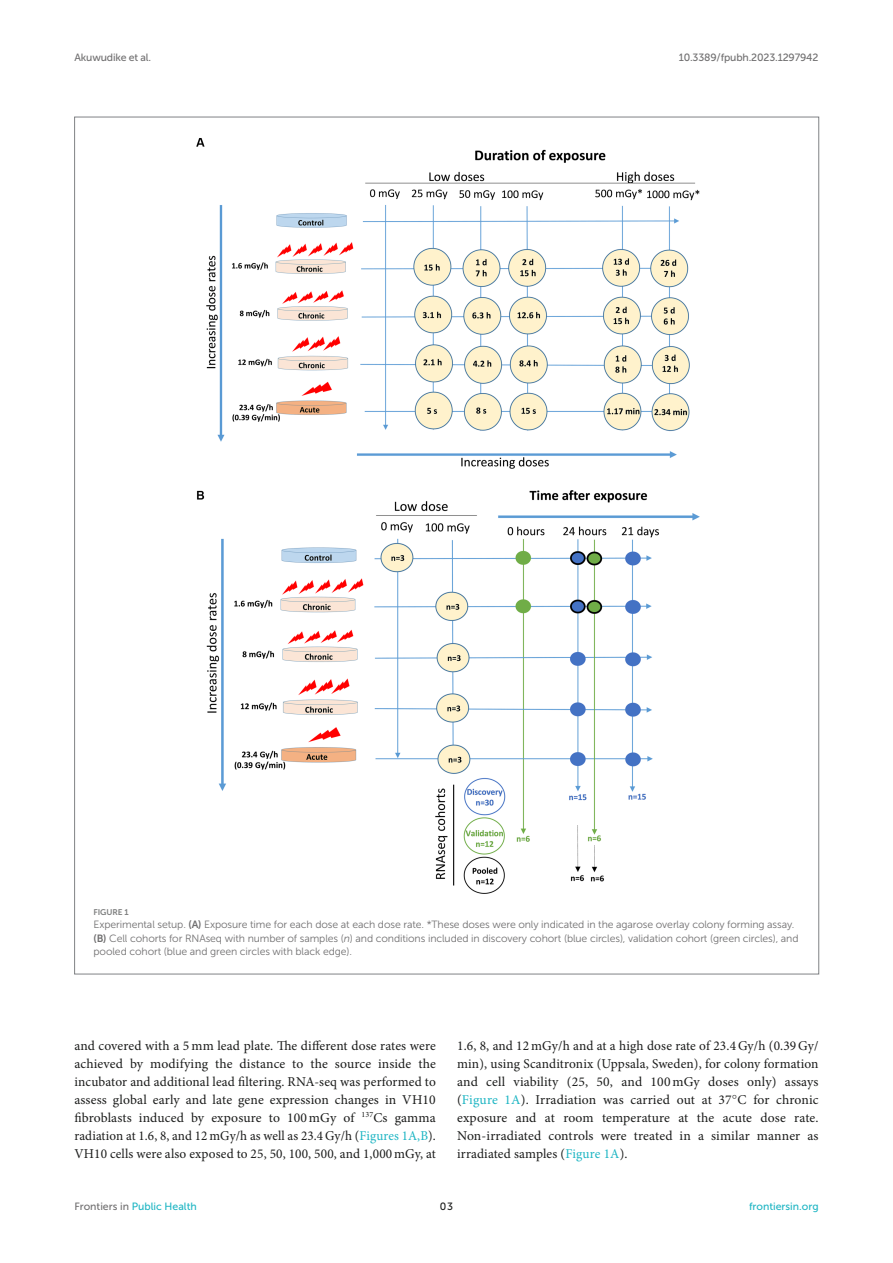
<style>
.page{position:relative;width:893px;height:1263px;background:#fff}
.page>*{position:absolute;margin:0;border:0;box-sizing:border-box;transform-origin:0 0}
.TEXT_FLUSH{font:13.5px/18px "Minion Pro";letter-spacing:.01em;color:#1b1c1b;text-align:justify}
.FIG_LEG{font:10.5px/13.5px "Museo Sans 300";letter-spacing:-.01em;color:#706f70}
.t1{font:10.5px "Museo Sans 500";letter-spacing:-.015em;color:#706f70}
.t2{font:10.5px "Museo Sans 500";color:#1db5c3}
.t3{font:10.5px "Museo Sans 500";color:#1b1c1b}
.FIG_HD{font:8.25px "Museo Sans 700";letter-spacing:-.01em;color:#7e7f7f}
.s1{font-family:"Museo Sans 700"}
.s2{font-style:italic}
.s3{color:#1db5c3}
.s4{font-family:"STIX"}
.s5{color:#706f70}
</style>
<div class="page">
<img style="left:196px;top:138px;width:504px;height:756px">
<p class="t1" style="left:74px;top:51px;width:78px">Akuwudike et al.</p>
<p class="t1" style="left:679px;top:51px;width:141px">10.3389/fpubh.2023.1297942</p>
<p class="FIG_HD" style="left:94px;top:907px;width:37px">FIGURE 1</p>
<p class="FIG_LEG" style="left:94px;top:918px;width:706px">Experimental setup. <span class="s1">(A)</span> Exposure time for each dose at each dose rate. *These doses were only indicated in the agarose overlay colony forming assay. <span class="s1">(B)</span> Cell cohorts for RNAseq with number of samples (<span class="s2">n</span>) and conditions included in discovery cohort (blue circles), validation cohort (green circles), and pooled cohort (blue and green circles with black edge).</p>
<p class="TEXT_FLUSH" style="left:74px;top:1037px;width:363px">and covered with a 5 mm lead plate. The different dose rates were achieved by modifying the distance to the source inside the incubator and additional lead filtering. RNA-seq was performed to assess global early and late gene expression changes in VH10 fibroblasts induced by exposure to 100 mGy of <sup>137</sup>Cs gamma radiation at 1.6, 8, and 12 mGy/h as well as 23.4 Gy/h (<span class="s3">Figures 1A,B</span>).<br>VH10 cells were also exposed to 25, 50, 100, 500, and 1,000 mGy, at</p>
<p class="TEXT_FLUSH" style="left:457px;top:1037px;width:363px">1.6, 8, and 12 mGy/h and at a high dose rate of 23.4 Gy/h (0.39 Gy/ min), using Scanditronix (Uppsala, Sweden), for colony formation and cell viability (25, 50, and 100 mGy doses only) assays (<span class="s3">Figure 1A</span>). Irradiation was carried out at 37<span class="s4">°</span>C for chronic exposure and at room temperature at the acute dose rate.<br>Non-irradiated controls were treated in a similar manner as irradiated samples (<span class="s3">Figure 1A</span>).</p>
<p class="t2" style="left:74px;top:1200px;width:124px"><span class="s5">Frontiers in</span> Public Health</p>
<p class="t3" style="left:440px;top:1200px;width:15px">03</p>
<p class="t2" style="left:749px;top:1200px;width:71px">frontiersin.org</p>
</div>
